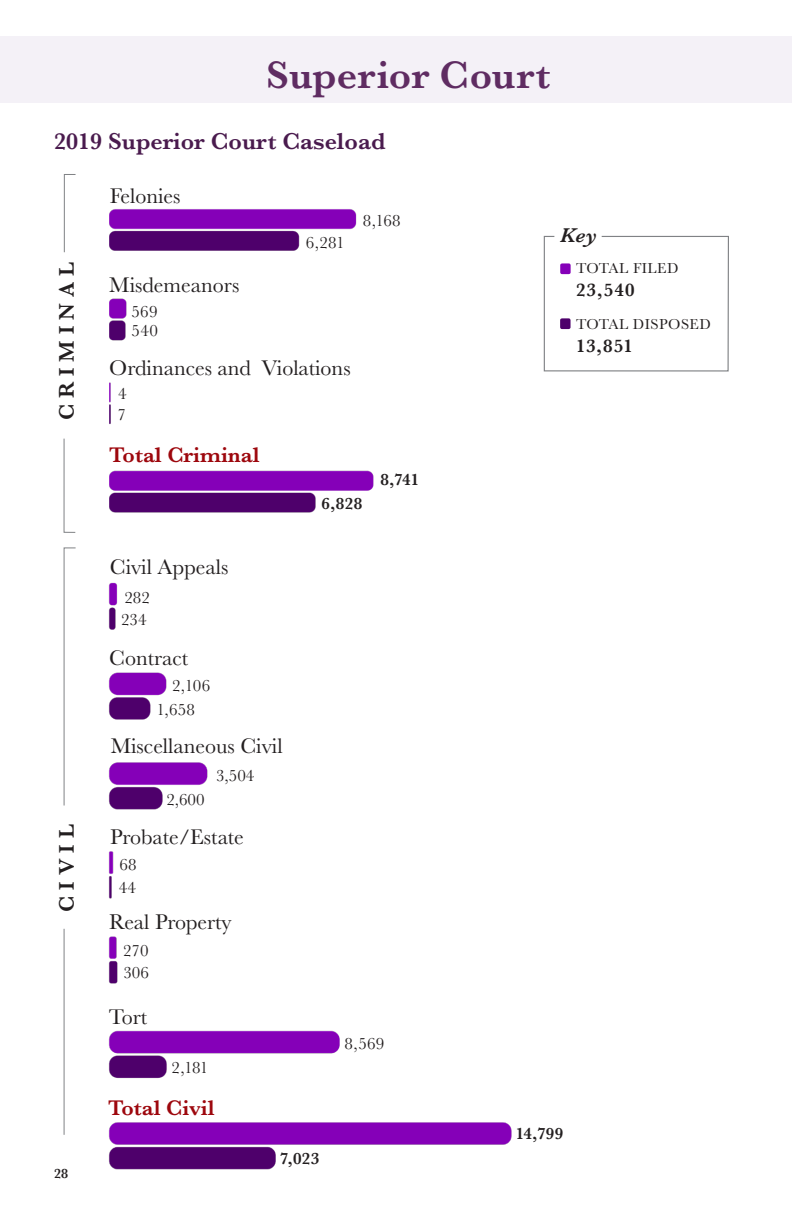
<style>
.page{position:relative;width:792px;height:1224px;background:#fff}
.page>*{position:absolute;margin:0;border:0;box-sizing:border-box;transform-origin:0 0}
.t1{font:600 40px "Baskerville";letter-spacing:.005em;color:#5f2c62}
.t2{font:600 24px "Baskerville";color:#4a1b4e}
.t3{font:22px "Baskerville";color:#231f20}
.t4{font:600 22px "Baskerville";color:#9d070d}
.t5{font:600 22px "Baskerville";letter-spacing:.275em;color:#231f20}
.t6{font:italic 600 20.8px "Baskerville";color:#231f20}
.t7{font:600 19px "Baskerville";letter-spacing:.055em;color:#231f20}
.t8{font:17px "Baskerville";color:#231f20}
.t9{font:600 17px "Baskerville";letter-spacing:.02em;color:#231f20}
.t10{font:15px "Baskerville";letter-spacing:.035em;color:#231f20}
.t11{font:600 14px "Baskerville";color:#231f20}
</style>
<div class="page">
<div style="left:0;top:36px;width:792px;height:66px;background:#f4f1f7"></div>
<img style="left:110px;top:209px;width:264px;height:304px">
<img style="left:108px;top:582px;width:404px;height:588px">
<svg style="left:543px;top:235px;width:186px;height:137px"></svg>
<svg style="left:64px;top:438px;width:12px;height:95px"></svg>
<svg style="left:64px;top:174px;width:12px;height:79px"></svg>
<hr style="left:64px;top:929px;width:1px;height:206px;background:#808285">
<svg style="left:64px;top:547px;width:12px;height:259px"></svg>
<p class="t1" style="left:266px;top:47px;width:286px">Superior Court</p>
<p class="t2" style="left:54px;top:124px;width:333px">2019 Superior Court Caseload</p>
<p class="t5" style="left:51px;top:420px;width:160px;rotate:-90deg">CRIMINAL</p>
<p class="t5" style="left:51px;top:912px;width:89px;rotate:-90deg">CIVIL</p>
<p class="t11" style="left:54px;top:1163px;width:15px">28</p>
<p class="t3" style="left:110px;top:182px;width:72px">Felonies</p>
<p class="t3" style="left:109px;top:271px;width:132px">Misdemeanors</p>
<p class="t8" style="left:132px;top:300px;width:27px">569</p>
<p class="t8" style="left:132px;top:319px;width:28px">540</p>
<p class="t8" style="left:306px;top:232px;width:40px">6,281</p>
<p class="t3" style="left:109px;top:354px;width:243px">Ordinances and Violations</p>
<p class="t8" style="left:118px;top:383px;width:10px">4</p>
<p class="t8" style="left:117px;top:403px;width:10px">7</p>
<p class="t4" style="left:109px;top:440px;width:152px">Total Criminal</p>
<p class="t8" style="left:363px;top:210px;width:40px">8,168</p>
<p class="t9" style="left:380px;top:468px;width:40px">8,741</p>
<p class="t3" style="left:110px;top:553px;width:120px">Civil Appeals</p>
<p class="t8" style="left:124px;top:586px;width:27px">282</p>
<p class="t8" style="left:121px;top:608px;width:27px">234</p>
<p class="t3" style="left:109px;top:643px;width:81px">Contract</p>
<p class="t8" style="left:172px;top:675px;width:40px">2,106</p>
<p class="t8" style="left:156px;top:698px;width:40px">1,658</p>
<p class="t3" style="left:111px;top:732px;width:173px">Miscellaneous Civil</p>
<p class="t8" style="left:166px;top:789px;width:40px">2,600</p>
<p class="t8" style="left:216px;top:765px;width:40px">3,504</p>
<p class="t3" style="left:110px;top:823px;width:135px">Probate/Estate</p>
<p class="t8" style="left:120px;top:854px;width:18px">68</p>
<p class="t8" style="left:119px;top:877px;width:19px">44</p>
<p class="t3" style="left:109px;top:908px;width:124px">Real Property</p>
<p class="t8" style="left:123px;top:939px;width:27px">270</p>
<p class="t8" style="left:123px;top:961px;width:27px">306</p>
<p class="t3" style="left:109px;top:1003px;width:40px">Tort</p>
<p class="t8" style="left:172px;top:1057px;width:38px">2,181</p>
<p class="t4" style="left:108px;top:1092px;width:108px">Total Civil</p>
<p class="t9" style="left:321px;top:491px;width:42px">6,828</p>
<p class="t8" style="left:345px;top:1032px;width:41px">8,569</p>
<p class="t9" style="left:280px;top:1147px;width:41px">7,023</p>
<p class="t6" style="left:560px;top:221px;width:39px">Key</p>
<p class="t10" style="left:576px;top:259px;width:104px">TOTAL FILED</p>
<p class="t7" style="left:576px;top:277px;width:60px">23,540</p>
<p class="t10" style="left:576px;top:315px;width:136px">TOTAL DISPOSED</p>
<p class="t7" style="left:576px;top:332px;width:58px">13,851</p>
<p class="t9" style="left:516px;top:1122px;width:49px">14,799</p>
</div>
